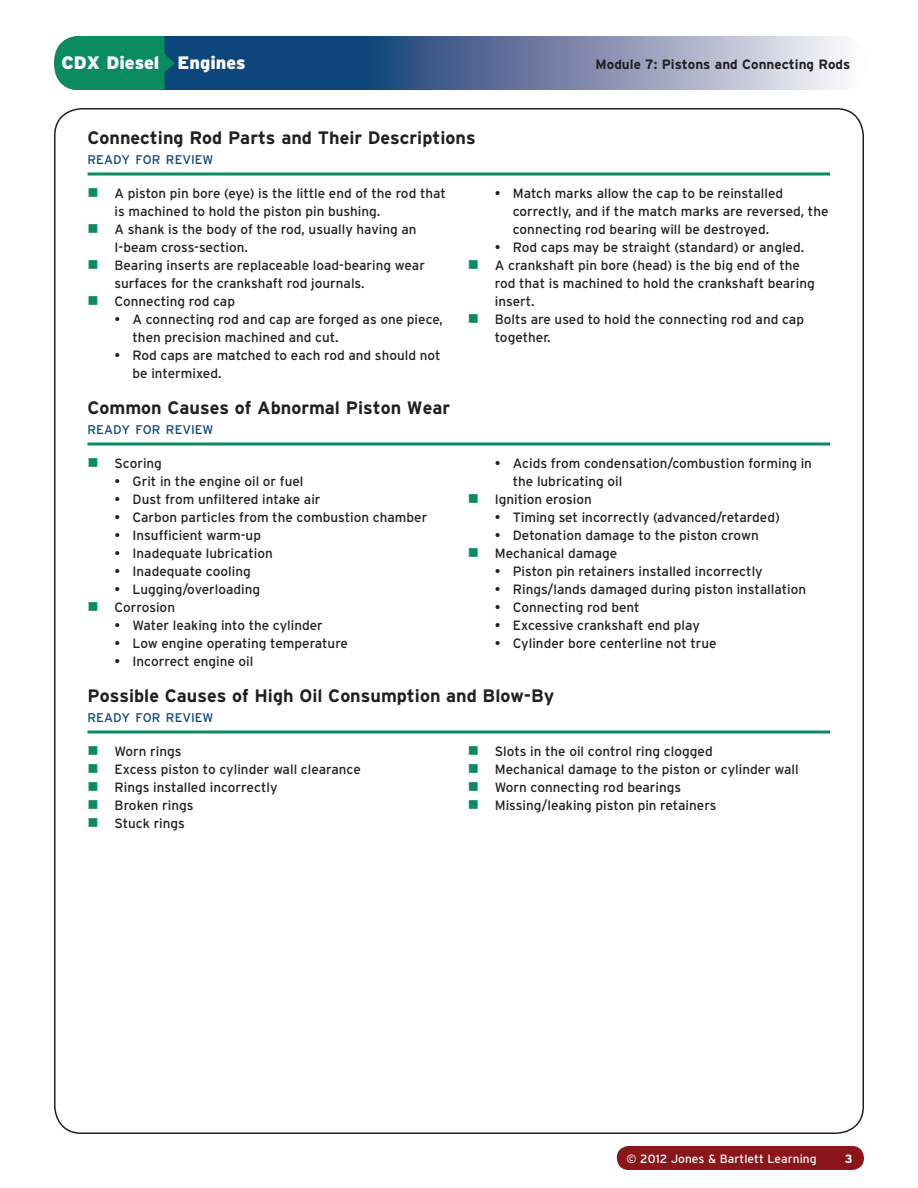
<style>
.page{position:relative;width:918px;height:1188px;background:#fff}
.page>*{position:absolute;margin:0;border:0;box-sizing:border-box;transform-origin:0 0}
.t1{font:700 18px "Interstate";color:#231f20}
.t2{font:900 18px "Interstate";color:#fff}
.t3{font:13.5px/18px "Interstate";color:#231f20}
.t4{font:700 13.5px "Interstate";color:#231f20}
.t5{font:12.6px "Interstate";color:#0d467a}
.t6{font:12px "Interstate";color:#fff}
.t7{font:700 12px "Interstate";color:#fff}
</style>
<div class="page">
<div style="left:617px;top:1146px;width:247px;height:24px;background:#8a1619;border-radius:12px"></div>
<svg style="left:56px;top:36px;width:810px;height:54px"></svg>
<svg style="left:54px;top:35px;width:121px;height:55px"></svg>
<svg style="left:88px;top:172px;width:742px;height:4px"></svg>
<svg style="left:88px;top:442px;width:742px;height:4px"></svg>
<svg style="left:88px;top:730px;width:742px;height:4px"></svg>
<h1 class="t2" style="left:62px;top:53px;width:186px">CDX Diesel Engines</h1>
<p class="t4" style="left:596px;top:57px;width:256px">Module 7: Pistons and Connecting Rods</p>
<h1 class="t1" style="left:88px;top:127px;width:390px">Connecting Rod Parts and Their Descriptions</h1>
<p class="t5" style="left:88px;top:151px;width:127px">READY FOR REVIEW</p>
<p class="t3" style="left:115px;top:184px;width:333px">A piston pin bore (eye) is the little end of the rod that is machined to hold the piston pin bushing.<br>A shank is the body of the rod, usually having an<br>I -beam cross-section.<br>Bearing inserts are replaceable load-bearing wear surfaces for the crankshaft rod journals.<br>Connecting rod cap</p>
<p class="t3" style="left:133px;top:310px;width:312px;text-indent:-18px">• A connecting rod and cap are forged as one piece, then precision machined and cut.</p>
<p class="t3" style="left:133px;top:346px;width:309px;text-indent:-18px">• Rod caps are matched to each rod and should not be intermixed.</p>
<p class="t3" style="left:513px;top:184px;width:317px;text-indent:-18px">• Match marks allow the cap to be reinstalled correctly, and if the match marks are reversed, the connecting rod bearing will be destroyed.</p>
<p class="t3" style="left:495px;top:238px;width:322px">• Rod caps may be straight (standard) or angled.<br>A crankshaft pin bore (head) is the big end of the rod that is machined to hold the crankshaft bearing insert.<br>Bolts are used to hold the connecting rod and cap together.</p>
<h1 class="t1" style="left:88px;top:397px;width:364px">Common Causes of Abnormal Piston Wear</h1>
<p class="t5" style="left:88px;top:421px;width:127px">READY FOR REVIEW</p>
<p class="t3" style="left:115px;top:454px;width:49px">Scoring</p>
<p class="t3" style="left:115px;top:472px;width:191px">• Grit in the engine oil or fuel</p>
<p class="t3" style="left:115px;top:490px;width:208px">• Dust from unfiltered intake air</p>
<p class="t3" style="left:115px;top:508px;width:314px">• Carbon particles from the combustion chamber</p>
<p class="t3" style="left:115px;top:526px;width:148px">• I nsufficient warm-up</p>
<p class="t3" style="left:115px;top:544px;width:160px">• I nadequate lubrication</p>
<p class="t3" style="left:115px;top:562px;width:138px">• I nadequate cooling</p>
<p class="t3" style="left:115px;top:580px;width:147px">• Lugging/overloading<br>Corrosion</p>
<p class="t3" style="left:115px;top:616px;width:210px">• Water leaking into the cylinder</p>
<p class="t3" style="left:115px;top:634px;width:235px">• Low engine operating temperature</p>
<p class="t3" style="left:115px;top:652px;width:140px">• I ncorrect engine oil</p>
<p class="t3" style="left:495px;top:454px;width:319px">• Acids from condensation/combustion forming in</p>
<p class="t3" style="left:513px;top:472px;width:111px">the lubricating oil</p>
<p class="t3" style="left:495px;top:490px;width:99px">Ignition erosion</p>
<p class="t3" style="left:495px;top:508px;width:286px">• Timing set incorrectly (advanced/retarded)</p>
<p class="t3" style="left:495px;top:526px;width:265px">• Detonation damage to the piston crown<br>Mechanical damage</p>
<p class="t3" style="left:495px;top:562px;width:269px">• Piston pin retainers installed incorrectly</p>
<p class="t3" style="left:495px;top:580px;width:313px">• Rings/lands damaged during piston installation</p>
<p class="t3" style="left:495px;top:598px;width:146px">• Connecting rod bent</p>
<p class="t3" style="left:495px;top:616px;width:207px">• Excessive crankshaft end play</p>
<p class="t3" style="left:495px;top:634px;width:223px">• Cylinder bore centerline not true</p>
<h1 class="t1" style="left:88px;top:685px;width:469px">Possible Causes of High Oil Consumption and Blow-By</h1>
<p class="t5" style="left:88px;top:709px;width:127px">READY FOR REVIEW</p>
<p class="t3" style="left:115px;top:742px;width:248px">Worn rings<br>Excess piston to cylinder wall clearance<br>Rings installed incorrectly<br>Broken rings<br>Stuck rings</p>
<p class="t3" style="left:495px;top:742px;width:305px">Slots in the oil control ring clogged<br>Mechanical damage to the piston or cylinder wall Worn connecting rod bearings<br>Missing/leaking piston pin retainers</p>
<p class="t6" style="left:627px;top:1151px;width:191px">© 2012 Jones &amp; Bartlett Learning</p>
<p class="t7" style="left:845px;top:1151px;width:9px">3</p>
</div>
